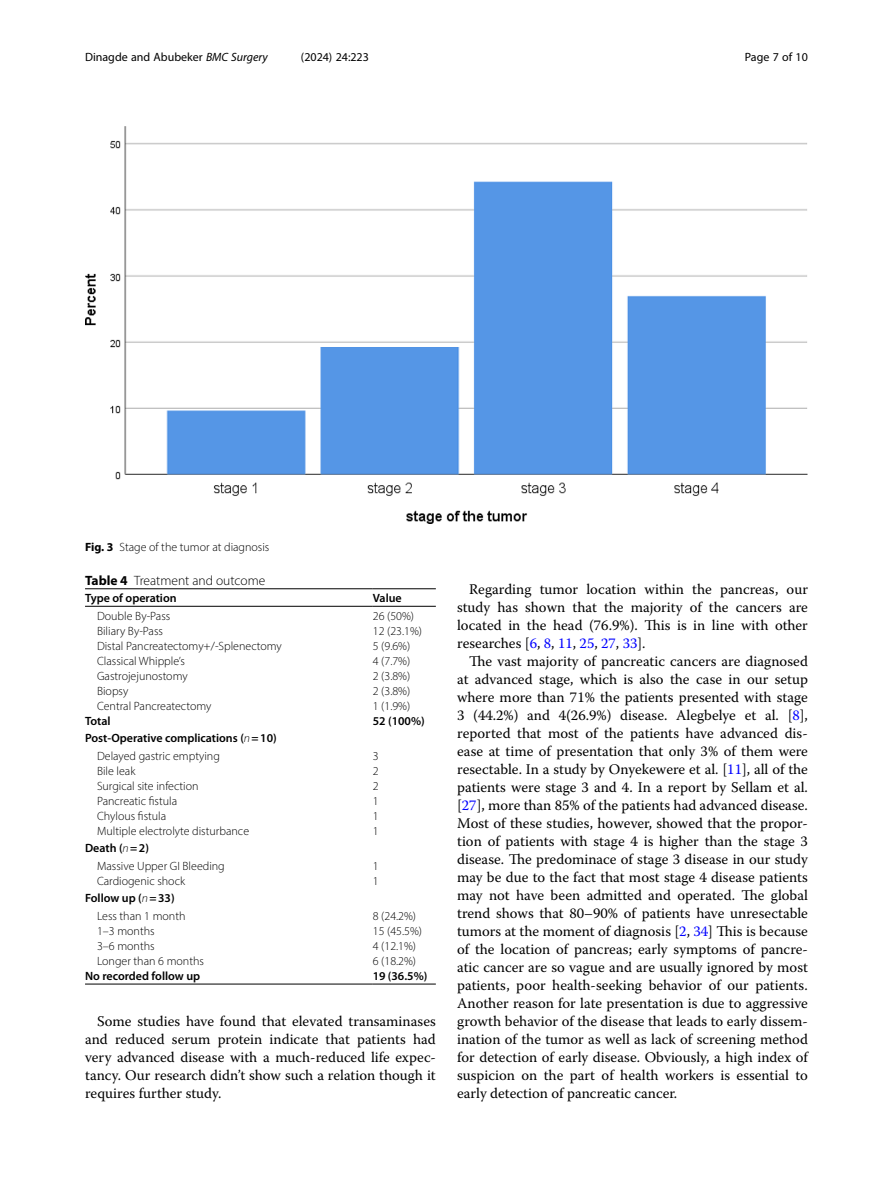
<style>
.page{position:relative;width:893px;height:1191px;background:#fff}
.page>*{position:absolute;margin:0;border:0;box-sizing:border-box;transform-origin:0 0}
.Body_Text_Indent{font:14.7px/18px "Warnock Pro";color:#000;text-align:justify}
.Table_Caption{font:300 13.5px "Myriad Pro";color:#000}
.Table_Body{font:300 12px "Myriad Pro";color:#000}
.Table_Body-2{font:600 12px "Myriad Pro";color:#000}
.t1{font:12px "Myriad Pro";color:#000}
.Figure_Caption{font:300 12px "Myriad Pro";color:#000}
.Table_Head{font:600 12px "Myriad Pro";color:#000}
.s1{font-style:italic}
.s2{font-weight:700}
.s3{font-weight:300;font-style:italic}
.s4{color:#00f}
</style>
<div class="page">
<hr style="left:85px;top:606px;width:288px;height:1px;background:#000">
<hr style="left:373px;top:588px;width:63px;height:1px;background:#000">
<hr style="left:373px;top:606px;width:63px;height:1px;background:#000">
<hr style="left:85px;top:983px;width:288px;height:1px;background:#000">
<hr style="left:373px;top:983px;width:63px;height:1px;background:#000">
<hr style="left:85px;top:588px;width:288px;height:1px;background:#000">
<img style="left:85px;top:126px;width:723px;height:397px">
<p class="t1" style="left:85px;top:50px;width:184px">Dinagde and Abubeker <span class="s1">BMC Surgery</span></p>
<p class="t1" style="left:301px;top:50px;width:70px">(2024) 24:223</p>
<p class="t1" style="left:745px;top:50px;width:65px">Page 7 of 10</p>
<p class="Figure_Caption" style="left:85px;top:539px;width:186px"><span class="s2">Fig. 3</span> Stage of the tumor at diagnosis</p>
<p class="Table_Caption" style="left:85px;top:572px;width:182px"><span class="s2">Table 4</span> Treatment and outcome</p>
<p class="Table_Head" style="left:85px;top:590px;width:93px">Type of operation</p>
<p class="Table_Head" style="left:373px;top:590px;width:30px">Value</p>
<p class="Table_Body" style="left:97px;top:608px;width:75px">Double By-Pass</p>
<p class="Table_Body" style="left:97px;top:623px;width:67px">Biliary By-Pass</p>
<p class="Table_Body" style="left:97px;top:638px;width:186px">Distal Pancreatectomy+/-Splenectomy</p>
<p class="Table_Body" style="left:97px;top:653px;width:89px">Classical Whipple’s</p>
<p class="Table_Body" style="left:97px;top:668px;width:92px">Gastrojejunostomy</p>
<p class="Table_Body" style="left:97px;top:683px;width:33px">Biopsy</p>
<p class="Table_Body" style="left:97px;top:698px;width:116px">Central Pancreatectomy</p>
<p class="Table_Body-2" style="left:85px;top:713px;width:27px">Total</p>
<p class="Table_Body" style="left:373px;top:608px;width:43px">26 (50%)</p>
<p class="Table_Body" style="left:373px;top:623px;width:51px">12 (23.1%)</p>
<p class="Table_Body" style="left:373px;top:638px;width:39px">5 (9.6%)</p>
<p class="Table_Body" style="left:373px;top:653px;width:39px">4 (7.7%)</p>
<p class="Table_Body" style="left:373px;top:668px;width:39px">2 (3.8%)</p>
<p class="Table_Body" style="left:373px;top:683px;width:39px">2 (3.8%)</p>
<p class="Table_Body" style="left:373px;top:698px;width:39px">1 (1.9%)</p>
<p class="Table_Body-2" style="left:373px;top:713px;width:53px">52 (100%)</p>
<p class="Table_Body-2" style="left:85px;top:730px;width:193px">Post-Operative complications (<span class="s3">n</span>=10)</p>
<p class="Table_Body" style="left:97px;top:748px;width:124px">Delayed gastric emptying</p>
<p class="Table_Body" style="left:97px;top:763px;width:40px">Bile leak</p>
<p class="Table_Body" style="left:97px;top:778px;width:103px">Surgical site infection</p>
<p class="Table_Body" style="left:97px;top:793px;width:82px">Pancreatic fistula</p>
<p class="Table_Body" style="left:97px;top:808px;width:71px">Chylous fistula</p>
<p class="Table_Body" style="left:97px;top:823px;width:154px">Multiple electrolyte disturbance</p>
<p class="Table_Body-2" style="left:85px;top:840px;width:65px">Death (<span class="s3">n</span>=2)</p>
<p class="Table_Body" style="left:97px;top:858px;width:129px">Massive Upper GI Bleeding</p>
<p class="Table_Body" style="left:97px;top:873px;width:90px">Cardiogenic shock</p>
<p class="Table_Body-2" style="left:85px;top:890px;width:91px">Follow up (<span class="s3">n</span>=33)</p>
<p class="Table_Body" style="left:97px;top:908px;width:90px">Less than 1 month</p>
<p class="Table_Body" style="left:97px;top:923px;width:59px">1–3 months</p>
<p class="Table_Body" style="left:97px;top:938px;width:59px">3–6 months</p>
<p class="Table_Body" style="left:97px;top:953px;width:108px">Longer than 6 months</p>
<p class="Table_Body-2" style="left:85px;top:968px;width:117px">No recorded follow up</p>
<p class="Table_Body" style="left:373px;top:748px;width:7px">3</p>
<p class="Table_Body" style="left:373px;top:763px;width:7px">2</p>
<p class="Table_Body" style="left:373px;top:778px;width:7px">2</p>
<p class="Table_Body" style="left:373px;top:793px;width:7px">1</p>
<p class="Table_Body" style="left:373px;top:808px;width:7px">1</p>
<p class="Table_Body" style="left:373px;top:823px;width:7px">1</p>
<p class="Table_Body" style="left:373px;top:858px;width:7px">1</p>
<p class="Table_Body" style="left:373px;top:873px;width:7px">1</p>
<p class="Table_Body" style="left:373px;top:908px;width:45px">8 (24.2%)</p>
<p class="Table_Body" style="left:373px;top:923px;width:51px">15 (45.5%)</p>
<p class="Table_Body" style="left:373px;top:938px;width:45px">4 (12.1%)</p>
<p class="Table_Body" style="left:373px;top:953px;width:45px">6 (18.2%)</p>
<p class="Table_Body-2" style="left:373px;top:968px;width:56px">19 (36.5%)</p>
<p class="Body_Text_Indent" style="left:85px;top:1012px;width:352px;text-indent:12px">Some studies have found that elevated transaminases and reduced serum protein indicate that patients had very advanced disease with a much-reduced life expec&shy;tancy. Our research didn’t show such a relation though it requires further study.</p>
<p class="Body_Text_Indent" style="left:457px;top:580px;width:352px;text-indent:12px">Regarding tumor location within the pancreas, our study has shown that the majority of the cancers are located in the head (76.9%). This is in line with other researches [<span class="s4">6</span>, <span class="s4">8</span>, <span class="s4">11</span>, <span class="s4">25</span>, <span class="s4">27</span>, <span class="s4">33</span>].</p>
<p class="Body_Text_Indent" style="left:457px;top:652px;width:352px;text-indent:12px">The vast majority of pancreatic cancers are diagnosed at advanced stage, which is also the case in our setup where more than 71% the patients presented with stage 3 (44.2%) and 4(26.9%) disease. Alegbelye et al. [<span class="s4">8</span>], reported that most of the patients have advanced dis&shy;ease at time of presentation that only 3% of them were resectable. In a study by Onyekewere et al. [<span class="s4">11</span>], all of the patients were stage 3 and 4. In a report by Sellam et al. [<span class="s4">27</span>], more than 85% of the patients had advanced disease.<br>Most of these studies, however, showed that the propor&shy;tion of patients with stage 4 is higher than the stage 3 disease. The predominace of stage 3 disease in our study may be due to the fact that most stage 4 disease patients may not have been admitted and operated. The global trend shows that 80–90% of patients have unresectable tumors at the moment of diagnosis [<span class="s4">2</span>, <span class="s4">34</span>] This is because of the location of pancreas; early symptoms of pancre&shy;atic cancer are so vague and are usually ignored by most patients, poor health-seeking behavior of our patients.<br>Another reason for late presentation is due to aggressive growth behavior of the disease that leads to early dissem&shy;ination of the tumor as well as lack of screening method for detection of early disease. Obviously, a high index of suspicion on the part of health workers is essential to early detection of pancreatic cancer.</p>
</div>
